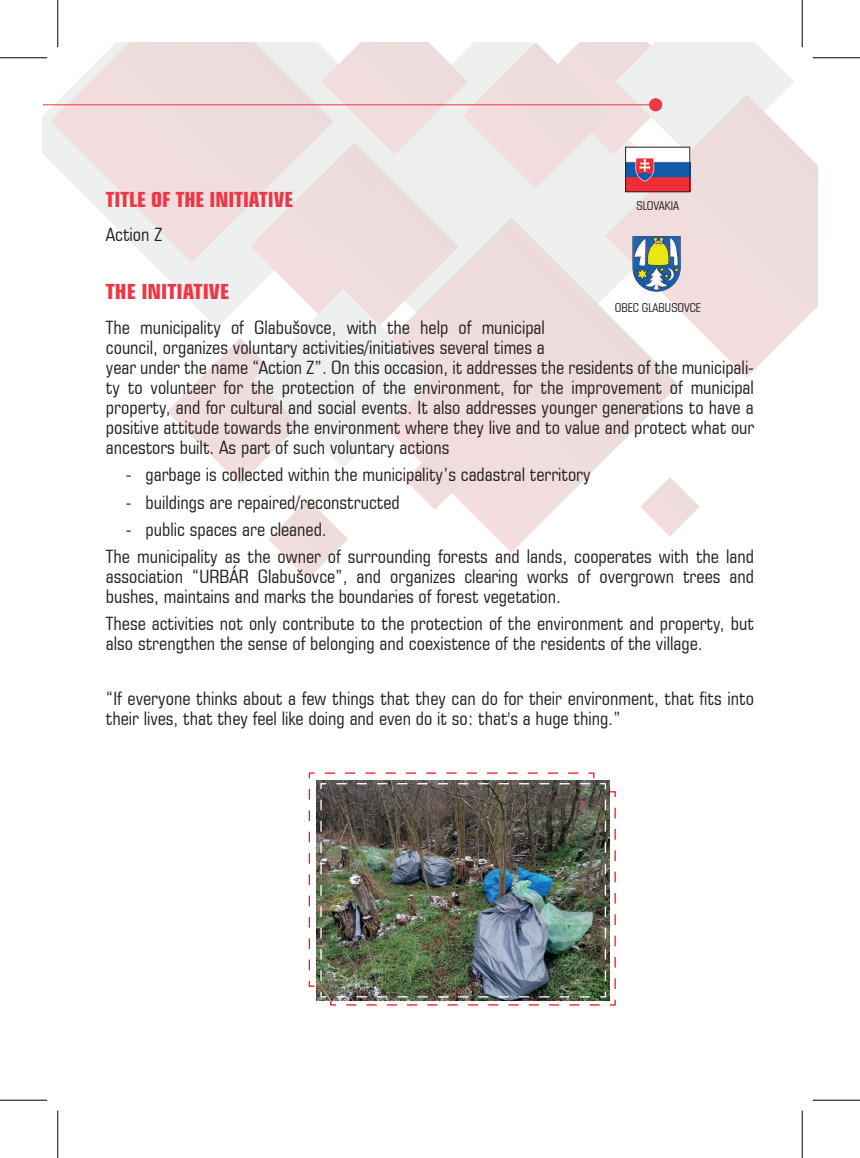
<style>
.page{position:relative;width:860px;height:1158px;background:#fff}
.page>*{position:absolute;margin:0;border:0;box-sizing:border-box;transform-origin:0 0}
.t1{font:700 condensed 21px "Square 721 BT";color:#ee3645}
.t2{font:700 condensed 21px "Square 721 BT";color:#ee3645;scale:1.05 1}
.t3{font:condensed 18.38px/20.1px "Square 721 BT";color:#231f20;scale:1.05 1}
.t4{font:condensed 12.25px "Square 721 BT";color:#231f20}
</style>
<div class="page">
<svg style="left:43px;top:57px;width:207px;height:232px"></svg>
<svg style="left:459px;top:273px;width:220px;height:279px"></svg>
<svg style="left:640px;top:477px;width:59px;height:59px"></svg>
<svg style="left:250px;top:273px;width:209px;height:16px;background:#f1e3e3"></svg>
<svg style="left:167px;top:289px;width:297px;height:290px"></svg>
<svg style="left:206px;top:43px;width:588px;height:230px;background:#eee5e5"></svg>
<svg style="left:50px;top:43px;width:283px;height:220px;background:#f1e4e4"></svg>
<svg style="left:605px;top:94px;width:212px;height:283px"></svg>
<hr style="left:43px;top:104px;width:613px;height:1px;background:#ee3645">
<div style="left:649px;top:98px;width:13px;height:13px;background:#ee3645;border-radius:50%"></div>
<img style="left:630px;top:234px;width:52px;height:60px">
<img style="left:627px;top:149px;width:61px;height:41px">
<div style="left:625px;top:147px;width:65px;height:45px;border:1px solid #231f20"></div>
<img style="left:308px;top:772px;width:308px;height:234px">
<hr style="left:0;top:57px;width:47px;height:2px;background:#fff">
<hr style="left:57px;top:0;width:2px;height:47px;background:#fff">
<hr style="left:0;top:57px;width:47px;height:1px;background:#000">
<hr style="left:812px;top:57px;width:48px;height:1px;background:#000">
<hr style="left:0;top:1099px;width:47px;height:1px;background:#000">
<hr style="left:812px;top:1099px;width:48px;height:1px;background:#000">
<hr style="left:57px;top:0;width:1px;height:47px;background:#000">
<hr style="left:57px;top:1110px;width:1px;height:47px;background:#000">
<hr style="left:802px;top:0;width:1px;height:47px;background:#000">
<hr style="left:802px;top:1110px;width:1px;height:47px;background:#000">
<p class="t1" style="left:106px;top:186px;width:189px">TITLE OF THE INITIATIVE</p>
<p class="t3" style="left:106px;top:224px;width:55px">Action Z</p>
<p class="t4" style="left:636px;top:198px;width:44px">SLOVAKIA</p>
<p class="t2" style="left:106px;top:279px;width:119px">THE INITIATIVE</p>
<p class="t3" style="left:106px;top:317px;width:619px">The municipality of Glabušovce, with the help of municipal<br>council, organizes voluntary activities/initiatives several times a<br>year under the name “Action Z”. On this occasion, it addresses the residents of the municipali&shy;ty to volunteer for the protection of the environment, for the improvement of municipal property, and for cultural and social events. It also addresses younger generations to have a positive attitude towards the environment where they live and to value and protect what our ancestors built. As part of such voluntary actions</p>
<p class="t3" style="left:126px;top:464px;width:444px">- garbage is collected within the municipality’s cadastral territory</p>
<p class="t3" style="left:126px;top:492px;width:262px">- buildings are repaired/reconstructed</p>
<p class="t3" style="left:106px;top:515px;width:619px;line-height:27.1px;text-indent:20px">- public spaces are cleaned.<br>The municipality as the owner of surrounding forests and lands, cooperates with the land</p>
<p class="t3" style="left:106px;top:566px;width:618px">association “URBÁR Glabušovce”, and organizes clearing works of overgrown trees and bushes, maintains and marks the boundaries of forest vegetation.</p>
<p class="t3" style="left:106px;top:613px;width:618px">These activities not only contribute to the protection of the environment and property, but also strengthen the sense of belonging and coexistence of the residents of the village.</p>
<p class="t3" style="left:106px;top:688px;width:618px">“If everyone thinks about a few things that they can do for their environment, that fits into their lives, that they feel like doing and even do it so: that's a huge thing.”</p>
<p class="t4" style="left:615px;top:300px;width:87px">OBEC GLABUSOVCE</p>
</div>
